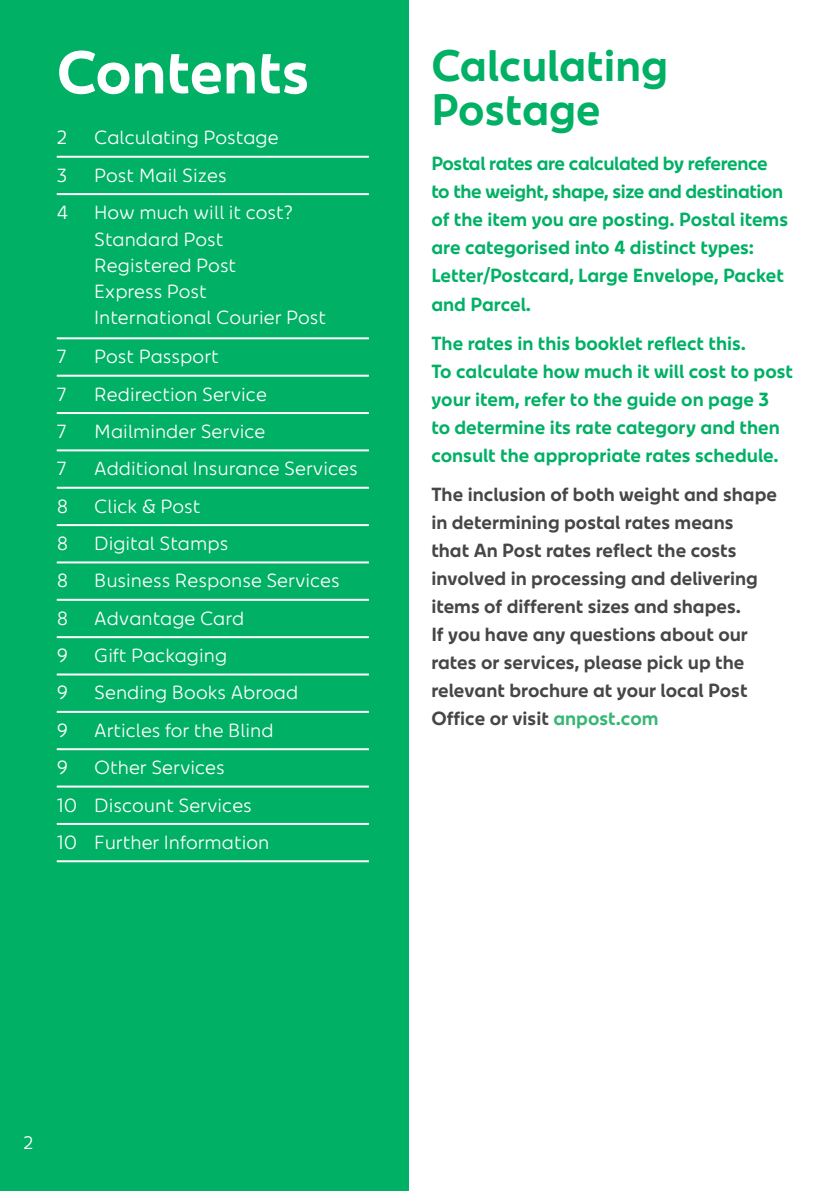
<style>
.page{position:relative;width:840px;height:1191px;background:#fff}
.page>*{position:absolute;margin:0;border:0;box-sizing:border-box;transform-origin:0 0}
.t1{font:700 60px "An Post Sans";color:#fff}
.t2{font:700 44px/44.8px "An Post Sans";color:#00b065}
.t3{font:19px/26.2px "An Post Sans";color:#fff}
.t4{font:700 19px/28px "An Post Sans";color:#00b065}
.t5{font:700 19px/28px "An Post Sans";color:#464547}
.t6{font:18px "An Post Sans";color:#fff}
.s1{color:#37b777}
</style>
<div class="page">
<div style="left:0;top:0;width:408px;height:1191px;background:#00b065"></div>
<hr style="left:57px;top:156px;width:312px;height:2px;background:#fff">
<hr style="left:57px;top:193px;width:312px;height:2px;background:#fff">
<hr style="left:57px;top:337px;width:312px;height:2px;background:#fff">
<hr style="left:57px;top:375px;width:312px;height:2px;background:#fff">
<hr style="left:57px;top:412px;width:312px;height:2px;background:#fff">
<hr style="left:57px;top:449px;width:312px;height:2px;background:#fff">
<hr style="left:57px;top:487px;width:312px;height:2px;background:#fff">
<hr style="left:57px;top:524px;width:312px;height:2px;background:#fff">
<hr style="left:57px;top:561px;width:312px;height:2px;background:#fff">
<hr style="left:57px;top:599px;width:312px;height:2px;background:#fff">
<hr style="left:57px;top:636px;width:312px;height:2px;background:#fff">
<hr style="left:57px;top:673px;width:312px;height:2px;background:#fff">
<hr style="left:57px;top:711px;width:312px;height:2px;background:#fff">
<hr style="left:57px;top:748px;width:312px;height:2px;background:#fff">
<hr style="left:57px;top:785px;width:312px;height:2px;background:#fff">
<hr style="left:57px;top:823px;width:312px;height:2px;background:#fff">
<hr style="left:57px;top:860px;width:312px;height:2px;background:#fff">
<h1 class="t1" style="left:57px;top:38px;width:254px">Contents</h1>
<p class="t3" style="left:57px;top:124px;width:12px">2</p>
<p class="t3" style="left:94px;top:124px;width:186px">Calculating Postage</p>
<p class="t3" style="left:57px;top:162px;width:12px">3</p>
<p class="t3" style="left:94px;top:162px;width:134px">Post Mail Sizes</p>
<p class="t3" style="left:57px;top:199px;width:13px">4</p>
<p class="t3" style="left:94px;top:199px;width:233px">How much will it cost?<br>Standard Post<br>Registered Post<br>Express Post<br>International Courier Post</p>
<p class="t3" style="left:57px;top:343px;width:11px">7</p>
<p class="t3" style="left:94px;top:343px;width:126px">Post Passport</p>
<p class="t3" style="left:57px;top:381px;width:11px">7</p>
<p class="t3" style="left:94px;top:381px;width:174px">Redirection Service</p>
<p class="t3" style="left:57px;top:418px;width:11px">7</p>
<p class="t3" style="left:94px;top:418px;width:173px">Mailminder Service</p>
<p class="t3" style="left:57px;top:455px;width:11px">7</p>
<p class="t3" style="left:94px;top:455px;width:265px">Additional Insurance Services</p>
<p class="t3" style="left:57px;top:493px;width:13px">8</p>
<p class="t3" style="left:94px;top:493px;width:108px">Click &amp; Post</p>
<p class="t3" style="left:57px;top:530px;width:13px">8</p>
<p class="t3" style="left:94px;top:530px;width:136px">Digital Stamps</p>
<p class="t3" style="left:57px;top:567px;width:13px">8</p>
<p class="t3" style="left:94px;top:567px;width:247px">Business Response Services</p>
<p class="t3" style="left:57px;top:605px;width:13px">8</p>
<p class="t3" style="left:94px;top:605px;width:151px">Advantage Card</p>
<p class="t3" style="left:57px;top:642px;width:13px">9</p>
<p class="t3" style="left:94px;top:642px;width:134px">Gift Packaging</p>
<p class="t3" style="left:57px;top:679px;width:13px">9</p>
<p class="t3" style="left:94px;top:679px;width:205px">Sending Books Abroad</p>
<p class="t3" style="left:57px;top:717px;width:13px">9</p>
<p class="t3" style="left:94px;top:717px;width:181px">Articles for the Blind</p>
<p class="t3" style="left:57px;top:754px;width:13px">9</p>
<p class="t3" style="left:57px;top:748px;width:214px;line-height:37.4px;text-indent:37px">Other Services<br>10 Discount Services<br>10 Further Information</p>
<h2 class="t2" style="left:431px;top:42px;width:238px">Calculating<br>Postage</h2>
<p class="t4" style="left:431px;top:149px;width:358px">Postal rates are calculated by reference to the weight, shape, size and destination of the item you are posting. Postal items are categorised into 4 distinct types:<br>Letter/Postcard, Large Envelope, Packet and Parcel.</p>
<p class="t4" style="left:431px;top:329px;width:363px">The rates in this booklet reflect this.<br>To calculate how much it will cost to post your item, refer to the guide on page 3<br>to determine its rate category and then consult the appropriate rates schedule.</p>
<p class="t5" style="left:431px;top:480px;width:347px">The inclusion of both weight and shape in determining postal rates means<br>that An Post rates reflect the costs involved in processing and delivering items of different sizes and shapes.<br>If you have any questions about our rates or services, please pick up the relevant brochure at your local Post Office or visit <span class="s1">anpost.com</span></p>
<p class="t6" style="left:23px;top:1132px;width:11px">2</p>
</div>
